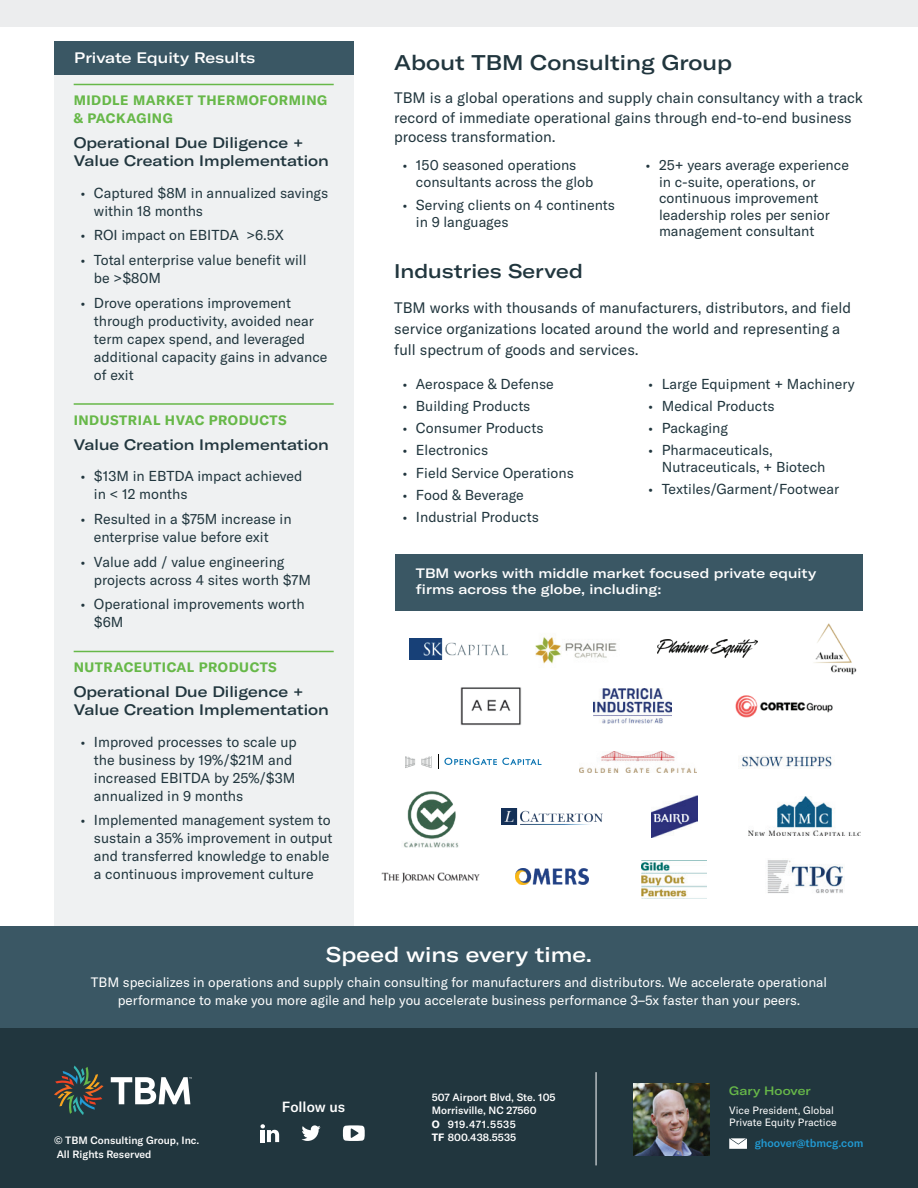
<style>
.page{position:relative;width:918px;height:1188px;background:#fff}
.page>*{position:absolute;margin:0;border:0;box-sizing:border-box;transform-origin:0 0}
.t1{font:500 expanded 21px "GT America";color:#21363e}
.t2{font:500 expanded 21px "GT America";color:#fff}
.t3{font:500 expanded 19.5px "GT America";color:#21363e}
.t4{font:15px/19.5px "GT America";color:#21363e}
.t5{font:500 expanded 15px/18px "GT America";color:#21363e}
.t6{font:500 expanded 15px "GT America";color:#fff}
.t7{font:500 14.55px "GT America";color:#fff}
.t8{font:14.25px/18px "GT America";color:#21363e}
.t9{font:13.5px/18px "GT America";color:#fff;text-align:center}
.t10{font:700 13.5px/18px "GT America";letter-spacing:.04em;color:#67b849}
.t11{font:500 expanded 13.5px/16.2px "GT America";color:#fff}
.t12{font:500 expanded 12px "GT America";color:#67b849}
.t13{font:500 11.25px "GT America";color:#229bd4}
.t14{font:500 10.5px/13.5px "GT America";color:#fff}
.t15{font:10.5px/12px "GT America";color:#fff}
.s1{font-weight:700}
</style>
<div class="page">
<div style="left:54px;top:41px;width:299px;height:34px;background:#3a5764"></div>
<div style="left:54px;top:55px;width:299px;height:888px;background:#eff1f2"></div>
<hr style="left:74px;top:84px;width:260px;height:1px;background:#67b849">
<hr style="left:74px;top:403px;width:260px;height:2px;background:#67b849">
<hr style="left:74px;top:651px;width:260px;height:1px;background:#67b849">
<div style="left:395px;top:554px;width:468px;height:57px;background:#3a5764"></div>
<div style="left:0;top:0;width:918px;height:26px;background:#ecedee"></div>
<div style="left:0;top:927px;width:918px;height:101px;background:#3a5764"></div>
<div style="left:0;top:1028px;width:918px;height:160px;background:#21363e"></div>
<img style="left:742px;top:756px;width:90px;height:12px">
<img style="left:579px;top:751px;width:117px;height:21px">
<img style="left:642px;top:861px;width:65px;height:36px">
<img style="left:735px;top:695px;width:98px;height:23px">
<img style="left:502px;top:808px;width:101px;height:16px">
<img style="left:814px;top:623px;width:43px;height:52px">
<img style="left:749px;top:796px;width:111px;height:39px">
<img style="left:516px;top:869px;width:72px;height:15px">
<img style="left:651px;top:795px;width:46px;height:43px">
<img style="left:381px;top:872px;width:99px;height:12px">
<img style="left:767px;top:860px;width:76px;height:33px">
<img style="left:403px;top:791px;width:56px;height:56px">
<img style="left:410px;top:638px;width:98px;height:21px">
<img style="left:536px;top:637px;width:81px;height:27px">
<svg style="left:444px;top:757px;width:98px;height:8px"></svg>
<svg style="left:405px;top:756px;width:27px;height:12px"></svg>
<img style="left:657px;top:640px;width:101px;height:17px">
<img style="left:594px;top:689px;width:77px;height:34px">
<img style="left:461px;top:687px;width:61px;height:39px">
<svg style="left:54px;top:1066px;width:50px;height:49px"></svg>
<svg style="left:111px;top:1077px;width:81px;height:27px"></svg>
<hr style="left:596px;top:1072px;width:1px;height:93px;background:#fff">
<svg style="left:729px;top:1138px;width:18px;height:11px"></svg>
<img style="left:634px;top:1084px;width:76px;height:71px">
<svg style="left:260px;top:1124px;width:19px;height:18px"></svg>
<svg style="left:301px;top:1125px;width:20px;height:16px"></svg>
<svg style="left:343px;top:1125px;width:22px;height:16px"></svg>
<p class="t6" style="left:74px;top:49px;width:183px">Private Equity Results</p>
<p class="t10" style="left:74px;top:92px;width:255px">MIDDLE MARKET THERMOFORMING &amp; PACKAGING</p>
<p class="t5" style="left:74px;top:134px;width:257px">Operational Due Diligence +<br>Value Creation Implementation</p>
<p class="t8" style="left:94px;top:184px;width:236px;text-indent:-13px">• Captured $8M in annualized savings within 18 months</p>
<p class="t8" style="left:80px;top:226px;width:205px">• ROI impact on EBITDA &gt;6.5X</p>
<p class="t8" style="left:94px;top:251px;width:214px;text-indent:-13px">• Total enterprise value benefit will be &gt;$80M</p>
<p class="t8" style="left:94px;top:294px;width:235px;text-indent:-13px">• Drove operations improvement through productivity, avoided near term capex spend, and leveraged additional capacity gains in advance of exit</p>
<p class="t10" style="left:74px;top:411px;width:215px">INDUSTRIAL HVAC PRODUCTS</p>
<p class="t5" style="left:74px;top:435px;width:257px">Value Creation Implementation</p>
<p class="t8" style="left:94px;top:467px;width:210px;text-indent:-13px">• $13M in EBTDA impact achieved in &lt; 12 months</p>
<p class="t8" style="left:94px;top:510px;width:199px;text-indent:-13px">• Resulted in a $75M increase in enterprise value before exit</p>
<p class="t8" style="left:94px;top:553px;width:219px;text-indent:-13px">• Value add / value engineering projects across 4 sites worth $7M</p>
<p class="t8" style="left:94px;top:595px;width:212px;text-indent:-13px">• Operational improvements worth $6M</p>
<p class="t10" style="left:74px;top:659px;width:205px">NUTRACEUTICAL PRODUCTS</p>
<p class="t5" style="left:74px;top:683px;width:257px">Operational Due Diligence +<br>Value Creation Implementation</p>
<p class="t8" style="left:94px;top:733px;width:204px;text-indent:-13px">• Improved processes to scale up the business by 19%/$21M and increased EBITDA by 25%/$3M annualized in 9 months</p>
<p class="t8" style="left:94px;top:811px;width:240px;text-indent:-13px">• Implemented management system to sustain a 35% improvement in output and transferred knowledge to enable a continuous improvement culture</p>
<h1 class="t1" style="left:394px;top:50px;width:339px">About TBM Consulting Group</h1>
<p class="t4" style="left:394px;top:88px;width:470px">TBM is a global operations and supply chain consultancy with a track record of immediate operational gains through end-to-end business process transformation.</p>
<p class="t8" style="left:416px;top:157px;width:179px;line-height:16.5px;text-indent:-13px">• 150 seasoned operations consultants across the glob</p>
<p class="t8" style="left:416px;top:197px;width:200px;line-height:16.5px;text-indent:-13px">• Serving clients on 4 continents in 9 languages</p>
<p class="t8" style="left:659px;top:157px;width:191px;line-height:16.5px;text-indent:-13px">• 25+ years average experience in c-suite, operations, or continuous improvement leadership roles per senior management consultant</p>
<h2 class="t3" style="left:394px;top:260px;width:190px">Industries Served</h2>
<p class="t4" style="left:394px;top:297px;width:458px;line-height:21px">TBM works with thousands of manufacturers, distributors, and field service organizations located around the world and representing a full spectrum of goods and services.</p>
<p class="t8" style="left:402px;top:375px;width:153px">• Aerospace &amp; Defense</p>
<p class="t8" style="left:402px;top:397px;width:130px">• Building Products</p>
<p class="t8" style="left:402px;top:419px;width:143px">• Consumer Products</p>
<p class="t8" style="left:402px;top:441px;width:87px">• Electronics</p>
<p class="t8" style="left:402px;top:464px;width:173px">• Field Service Operations</p>
<p class="t8" style="left:402px;top:486px;width:123px">• Food &amp; Beverage</p>
<p class="t8" style="left:402px;top:508px;width:138px">• Industrial Products</p>
<p class="t8" style="left:648px;top:375px;width:208px">• Large Equipment + Machinery</p>
<p class="t8" style="left:648px;top:397px;width:128px">• Medical Products</p>
<p class="t8" style="left:648px;top:419px;width:81px">• Packaging</p>
<p class="t8" style="left:662px;top:442px;width:165px;line-height:16.5px;text-indent:-13px">• Pharmaceuticals,<br>Nutraceuticals, + Biotech</p>
<p class="t8" style="left:648px;top:480px;width:192px">• Textiles/Garment/Footwear</p>
<p class="t11" style="left:416px;top:565px;width:402px">TBM works with middle market focused private equity firms across the globe, including:</p>
<h1 class="t2" style="left:326px;top:942px;width:268px">Speed wins every time.</h1>
<p class="t9" style="left:91px;top:973px;width:738px">TBM specializes in operations and supply chain consulting for manufacturers and distributors. We accelerate operational performance to make you more agile and help you accelerate business performance 3–5x faster than your peers.</p>
<p class="t14" style="left:54px;top:1134px;width:147px">© TBM Consulting Group, Inc.<br>All Rights Reserved</p>
<p class="t7" style="left:282px;top:1099px;width:65px">Follow us</p>
<p class="t14" style="left:432px;top:1090px;width:125px">507 Airport Blvd, Ste. 105<br>Morrisville, NC 27560<br><span class="s1">O</span> 919.471.5535<br><span class="s1">TF</span> 800.438.5535</p>
<p class="t12" style="left:729px;top:1083px;width:83px">Gary Hoover</p>
<p class="t15" style="left:729px;top:1104px;width:109px">Vice President, Global<br>Private Equity Practice</p>
<p class="t13" style="left:755px;top:1136px;width:110px">ghoover@tbmcg.com</p>
</div>
